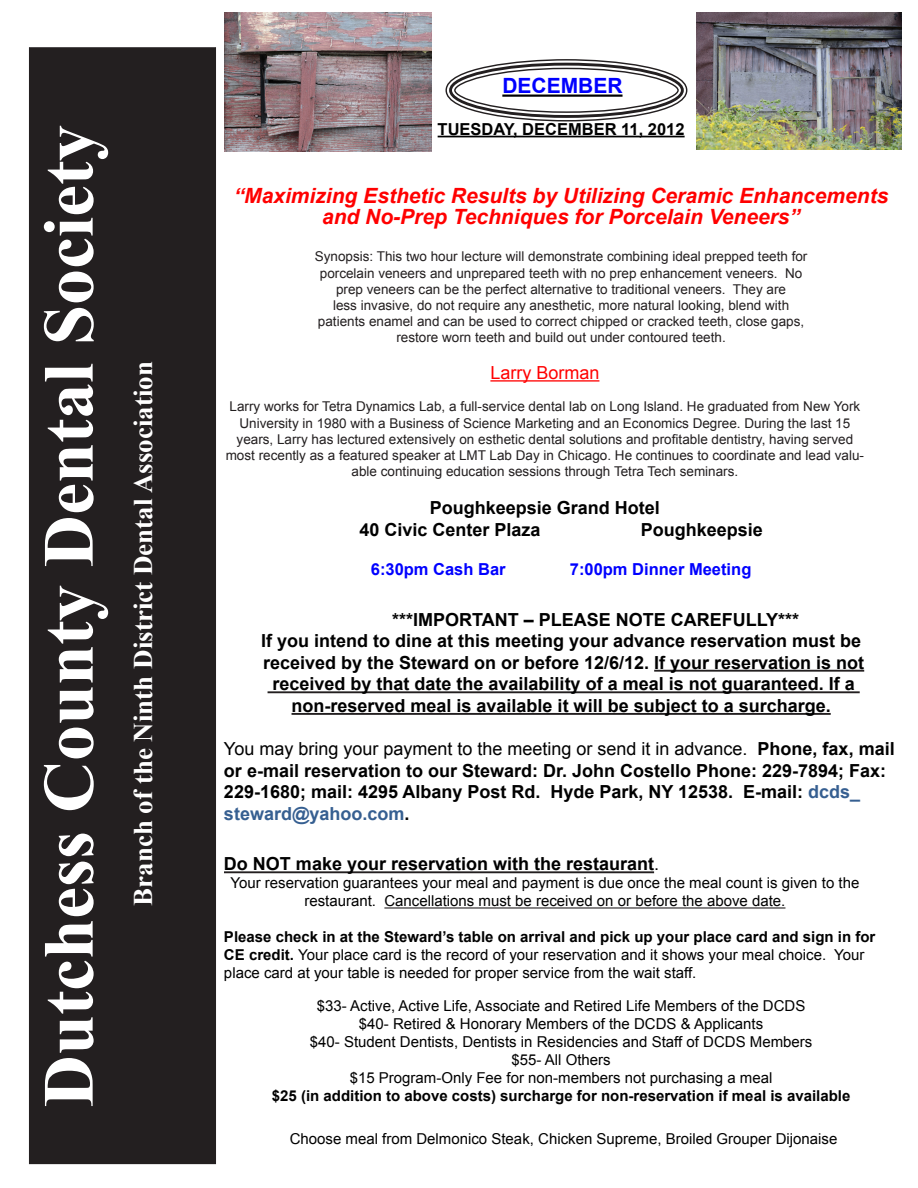
<style>
.page{position:relative;width:918px;height:1188px;background:#fff}
.page>*{position:absolute;margin:0;border:0;box-sizing:border-box;transform-origin:0 0}
.t1{font:700 72px "Times New Roman";color:#fff}
.t2{font:700 27px "Times New Roman";color:#fff}
.CM13{font:italic 700 21px/21px "Arial";color:#f00;text-align:center}
.t3{font:700 21px "Arial";color:#00f}
.Body_Text{font:700 18px/21.6px "Arial";color:#000}
.t4{font:18px "Arial";color:#f00}
.t5{font:700 16.5px "Arial";color:#00f}
.Subtitle{font:700 16.5px "Arial";color:#000}
.Body_Text-2{font:15px/18px "Arial";color:#000;text-align:center}
.t6{font:700 15px "Arial";color:#000}
.HTML_Preformatted{font:13.5px/16.2px "Arial";color:#231f20;text-align:center}
.s1{font-weight:400}
.s2{color:#365f91}
.s3{font-weight:700}
</style>
<div class="page">
<div style="left:29px;top:48px;width:187px;height:1116px;background:#231f20"></div>
<div style="left:449px;top:63px;width:235px;height:55px;border:3px solid #231f20;border-radius:50%"></div>
<div style="left:454px;top:68px;width:225px;height:45px;border:1px solid #231f20;border-radius:50%"></div>
<hr style="left:502px;top:95px;width:121px;height:2px;background:#000">
<hr style="left:438px;top:136px;width:247px;height:1px;background:#000">
<hr style="left:490px;top:380px;width:109px;height:2px;background:#f00">
<hr style="left:654px;top:670px;width:210px;height:2px;background:#231f20">
<hr style="left:268px;top:691px;width:592px;height:2px;background:#231f20">
<hr style="left:292px;top:713px;width:539px;height:2px;background:#231f20">
<hr style="left:224px;top:871px;width:430px;height:2px;background:#231f20">
<hr style="left:384px;top:907px;width:401px;height:2px;background:#231f20">
<img style="left:224px;top:13px;width:208px;height:138px">
<img style="left:696px;top:13px;width:205px;height:136px">
<p class="t1" style="left:19px;top:1107px;width:983px;rotate:-90deg">Dutchess County Dental Society</p>
<p class="t2" style="left:124px;top:906px;width:546px;rotate:-90deg">Branch of the Ninth District Dental Association</p>
<p class="t3" style="left:502px;top:72px;width:122px">DECEMBER</p>
<p class="Subtitle" style="left:438px;top:118px;width:248px">TUESDAY, DECEMBER 11, 2012</p>
<p class="CM13" style="left:234px;top:186px;width:656px">“Maximizing Esthetic Results by Utilizing Ceramic Enhancements and No-Prep Techniques for Porcelain Veneers”</p>
<p class="HTML_Preformatted" style="left:315px;top:249px;width:494px">Synopsis: This two hour lecture will demonstrate combining ideal prepped teeth for porcelain veneers and unprepared teeth with no prep enhancement veneers. No prep veneers can be the perfect alternative to traditional veneers. They are<br>less invasive, do not require any anesthetic, more natural looking, blend with patients enamel and can be used to correct chipped or cracked teeth, close gaps, restore worn teeth and build out under contoured teeth.</p>
<p class="t4" style="left:490px;top:361px;width:111px">Larry Borman</p>
<p class="HTML_Preformatted" style="left:226px;top:399px;width:640px">Larry works for Tetra Dynamics Lab, a full-service dental lab on Long Island. He graduated from New York University in 1980 with a Business of Science Marketing and an Economics Degree. During the last 15 years, Larry has lectured extensively on esthetic dental solutions and profitable dentistry, having served most recently as a featured speaker at LMT Lab Day in Chicago. He continues to coordinate and lead valu&shy;able continuing education sessions through Tetra Tech seminars.</p>
<p class="Body_Text" style="left:430px;top:497px;width:232px">Poughkeepsie Grand Hotel</p>
<p class="Body_Text" style="left:360px;top:519px;width:183px">40 Civic Center Plaza</p>
<p class="Body_Text" style="left:641px;top:519px;width:124px">Poughkeepsie</p>
<p class="t5" style="left:371px;top:559px;width:136px">6:30pm Cash Bar</p>
<p class="t5" style="left:570px;top:559px;width:183px">7:00pm Dinner Meeting</p>
<p class="Body_Text" style="left:392px;top:609px;width:409px">***IMPORTANT – PLEASE NOTE CAREFULLY***</p>
<p class="Body_Text" style="left:261px;top:631px;width:602px">If you intend to dine at this meeting your advance reservation must be</p>
<p class="Body_Text" style="left:263px;top:652px;width:603px">received by the Steward on or before 12/6/12. If your reservation is not</p>
<p class="Body_Text" style="left:273px;top:674px;width:584px">received by that date the availability of a meal is not guaranteed. If a</p>
<p class="Body_Text" style="left:292px;top:695px;width:541px">non-reserved meal is available it will be subject to a surcharge.</p>
<p class="Body_Text" style="left:224px;top:739px;width:672px"><span class="s1">You may bring your payment to the meeting or send it in advance.</span> Phone, fax, mail or e-mail reservation to our Steward: Dr. John Costello Phone: 229-7894; Fax:<br>229-1680; mail: 4295 Albany Post Rd. Hyde Park, NY 12538. E-mail: <span class="s2">dcds_ steward@yahoo.com</span>.</p>
<p class="Body_Text" style="left:224px;top:854px;width:437px">Do NOT make your reservation with the restaurant<span class="s1">.</span></p>
<p class="Body_Text-2" style="left:230px;top:874px;width:630px">Your reservation guarantees your meal and payment is due once the meal count is given to the restaurant. Cancellations must be received on or before the above date.</p>
<p class="Body_Text-2" style="left:224px;top:928px;width:653px;text-align:left"><span class="s3">Please check in at the Steward’s table on arrival and pick up your place card and sign in for<br>CE credit.</span> Your place card is the record of your reservation and it shows your meal choice. Your place card at your table is needed for proper service from the wait staff.</p>
<p class="Body_Text-2" style="left:317px;top:997px;width:490px">$33- Active, Active Life, Associate and Retired Life Members of the DCDS</p>
<p class="Body_Text-2" style="left:359px;top:1015px;width:406px">$40- Retired &amp; Honorary Members of the DCDS &amp; Applicants</p>
<p class="Body_Text-2" style="left:310px;top:1033px;width:504px">$40- Student Dentists, Dentists in Residencies and Staff of DCDS Members</p>
<p class="Body_Text-2" style="left:512px;top:1051px;width:101px">$55- All Others</p>
<p class="Body_Text-2" style="left:350px;top:1069px;width:424px">$15 Program-Only Fee for non-members not purchasing a meal</p>
<p class="t6" style="left:272px;top:1086px;width:580px">$25 (in addition to above costs) surcharge for non-reservation if meal is available</p>
<p class="Body_Text-2" style="left:290px;top:1130px;width:549px">Choose meal from Delmonico Steak, Chicken Supreme, Broiled Grouper Dijonaise</p>
</div>
